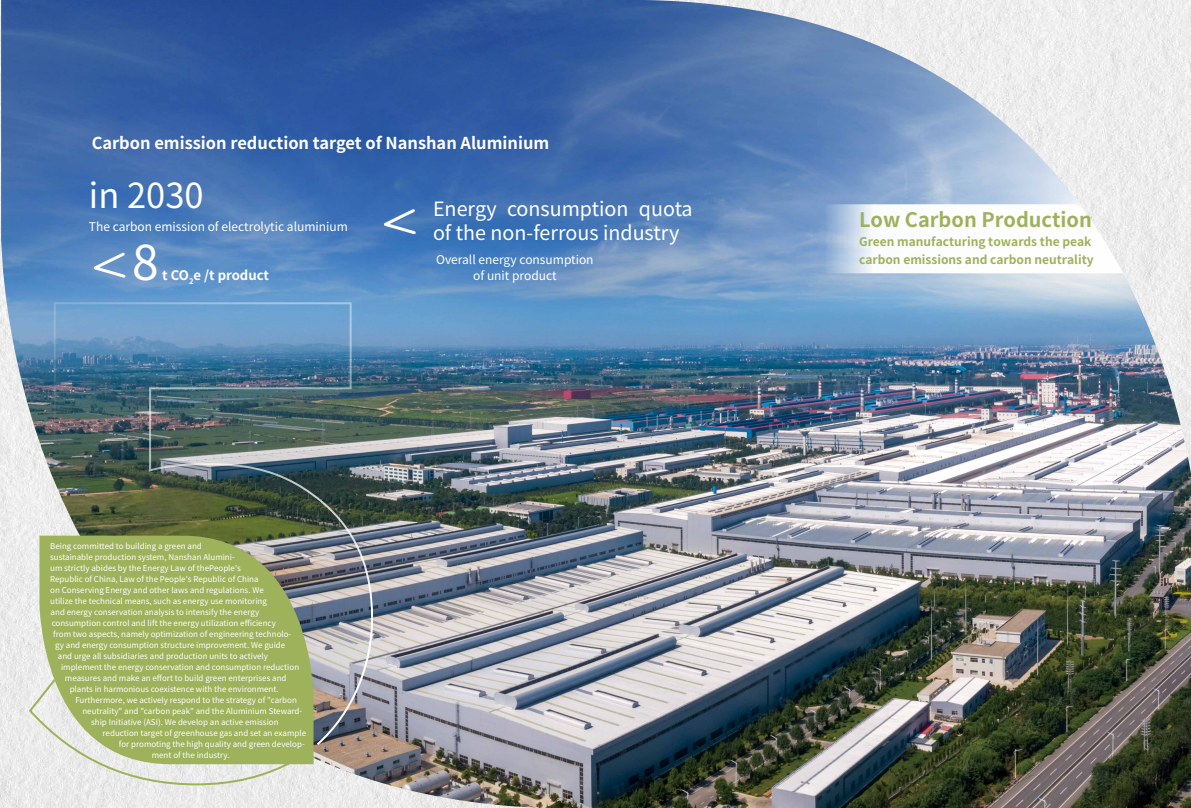
<style>
.page{position:relative;width:1191px;height:808px;background:#fff}
.page>*{position:absolute;margin:0;border:0;box-sizing:border-box;transform-origin:0 0}
.t1{font:48px "Source Han Sans SC";color:#fff}
.t2{font:34.5px "Source Han Sans SC";color:#fff}
.t3{font:700 20px "Source Han Sans SC";color:#9eb15b}
.t4{font:19.7px/24px "Source Han Sans SC";color:#fff}
.t5{font:700 16.4px "Source Han Sans SC";color:#fff}
.t6{font:700 13.1px "Source Han Sans SC";color:#fff}
.t7{font:12px/16.4px "Source Han Sans SC";color:#fff;text-align:center}
.t8{font:700 12px/18.4px "Source Han Sans SC";color:#9eb15b}
.t9{font:8px "Source Han Sans SC";color:#fff}
</style>
<div class="page">
<img style="left:1px;top:0;width:1190px;height:808px">
<svg style="left:87px;top:250px;width:41px;height:30px"></svg>
<svg style="left:377px;top:207px;width:41px;height:29px"></svg>
<div style="left:39px;top:536px;width:274px;height:228px;background:#9eb15b"></div>
<svg style="left:812px;top:204px;width:311px;height:69px"></svg>
<svg style="left:28px;top:677px;width:268px;height:109px;background:#b8c48c"></svg>
<img style="left:54px;top:302px;width:319px;height:315px">
<img style="left:315px;top:615px;width:59px;height:132px">
<h3 class="t5" style="left:92px;top:134px;width:459px">Carbon emission reduction target of Nanshan Aluminium</h3>
<h2 class="t2" style="left:89px;top:176px;width:116px">in 2030</h2>
<h3 class="t7" style="left:89px;top:219px;width:260px">The carbon emission of electrolytic aluminium</h3>
<h1 class="t1" style="left:132px;top:235px;width:28px">8</h1>
<h3 class="t6" style="left:162px;top:268px;width:108px">t CO<sub>2</sub>e /t product</h3>
<h3 class="t4" style="left:433px;top:197px;width:261px">Energy consumption quota of the non-ferrous industry</h3>
<h3 class="t7" style="left:436px;top:251px;width:159px">Overall energy consumption of unit product</h3>
<p class="t9" style="left:50px;top:541px;width:153px">Being committed to building a green and</p>
<p class="t9" style="left:50px;top:552px;width:186px">sustainable production system, Nanshan Alumini-</p>
<p class="t9" style="left:50px;top:563px;width:192px">um strictly abides by the Energy Law of thePeople's</p>
<p class="t9" style="left:50px;top:574px;width:210px">Republic of China, Law of the People's Republic of China</p>
<p class="t9" style="left:50px;top:585px;width:215px">on Conserving Energy and other laws and regulations. We</p>
<p class="t9" style="left:50px;top:596px;width:218px">utilize the technical means, such as energy use monitoring</p>
<p class="t9" style="left:51px;top:607px;width:210px">and energy conservation analysis to intensify the energy</p>
<p class="t9" style="left:52px;top:618px;width:226px">consumption control and lift the energy utilization efficiency</p>
<p class="t9" style="left:53px;top:629px;width:240px">from two aspects, namely optimization of engineering technolo-</p>
<p class="t9" style="left:55px;top:640px;width:231px">gy and energy consumption structure improvement. We guide</p>
<p class="t9" style="left:58px;top:651px;width:212px">and urge all subsidiaries and production units to actively</p>
<p class="t9" style="left:61px;top:662px;width:240px">implement the energy conservation and consumption reduction</p>
<p class="t9" style="left:65px;top:673px;width:223px">measures and make an effort to build green enterprises and</p>
<p class="t9" style="left:70px;top:684px;width:211px">plants in harmonious coexistence with the environment.</p>
<p class="t9" style="left:75px;top:695px;width:223px">Furthermore, we actively respond to the strategy of "carbon</p>
<p class="t9" style="left:82px;top:706px;width:221px">neutrality" and "carbon peak" and the Aluminium Steward-</p>
<p class="t9" style="left:91px;top:717px;width:189px">ship Initiative (ASI). We develop an active emission</p>
<p class="t9" style="left:103px;top:728px;width:205px">reduction target of greenhouse gas and set an example</p>
<p class="t9" style="left:119px;top:739px;width:187px">for promoting the high quality and green develop-</p>
<p class="t9" style="left:152px;top:750px;width:79px">ment of the industry.</p>
<h3 class="t3" style="left:859px;top:208px;width:234px">Low Carbon Production</h3>
<h3 class="t8" style="left:859px;top:232px;width:236px">Green manufacturing towards the peak carbon emissions and carbon neutrality</h3>
</div>
